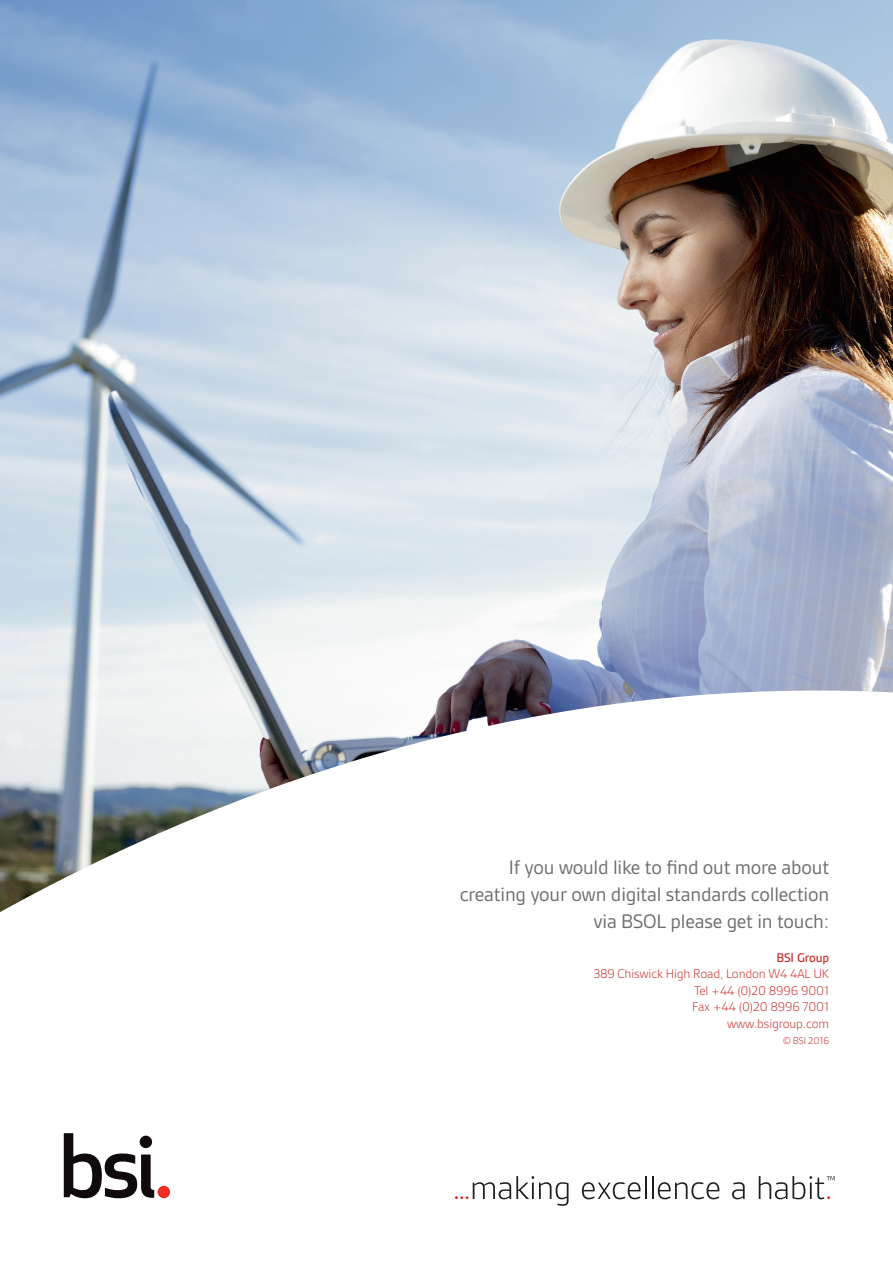
<style>
.page{position:relative;width:893px;height:1263px;background:#fff}
.page>*{position:absolute;margin:0;border:0;box-sizing:border-box;transform-origin:0 0}
.t1{font:21px/27px "BSI Gesta";letter-spacing:-.01em;color:#6c6d70;text-align:right}
.t2{font:300 13.5px/16.5px "BSI Gesta";letter-spacing:-.01em;color:#c9312b;text-align:right}
.t3{font:500 13.5px "BSI Gesta";letter-spacing:-.01em;color:#c9312b}
.t4{font:300 10.5px "BSI Gesta";letter-spacing:-.01em;color:#c9312b}
</style>
<div class="page">
<img style="left:0;top:0;width:893px;height:677px">
<svg style="left:0;top:677px;width:893px;height:526px"></svg>
<svg style="left:64px;top:1133px;width:90px;height:65px"></svg>
<div style="left:158px;top:1186px;width:12px;height:12px;background:#ee2e22;border-radius:50%"></div>
<svg style="left:455px;top:1176px;width:113px;height:30px"></svg>
<svg style="left:582px;top:1182px;width:58px;height:17px"></svg>
<hr style="left:645px;top:1176px;width:2px;height:23px;background:#1d1f1d">
<hr style="left:652px;top:1176px;width:2px;height:23px;background:#1d1f1d">
<svg style="left:658px;top:1182px;width:61px;height:17px"></svg>
<svg style="left:732px;top:1182px;width:13px;height:17px"></svg>
<svg style="left:759px;top:1176px;width:76px;height:23px"></svg>
<p class="t1" style="left:460px;top:854px;width:371px">If you would like to find out more about creating your own digital standards collection via BSOL please get in touch:</p>
<p class="t3" style="left:776px;top:950px;width:54px">BSI Group</p>
<p class="t2" style="left:594px;top:966px;width:237px">389 Chiswick High Road, London W4 4AL UK<br>Tel +44 (0)20 8996 9001<br>Fax +44 (0)20 8996 7001 www.bsigroup.com</p>
<p class="t4" style="left:783px;top:1035px;width:47px">© BSI 2016</p>
</div>
